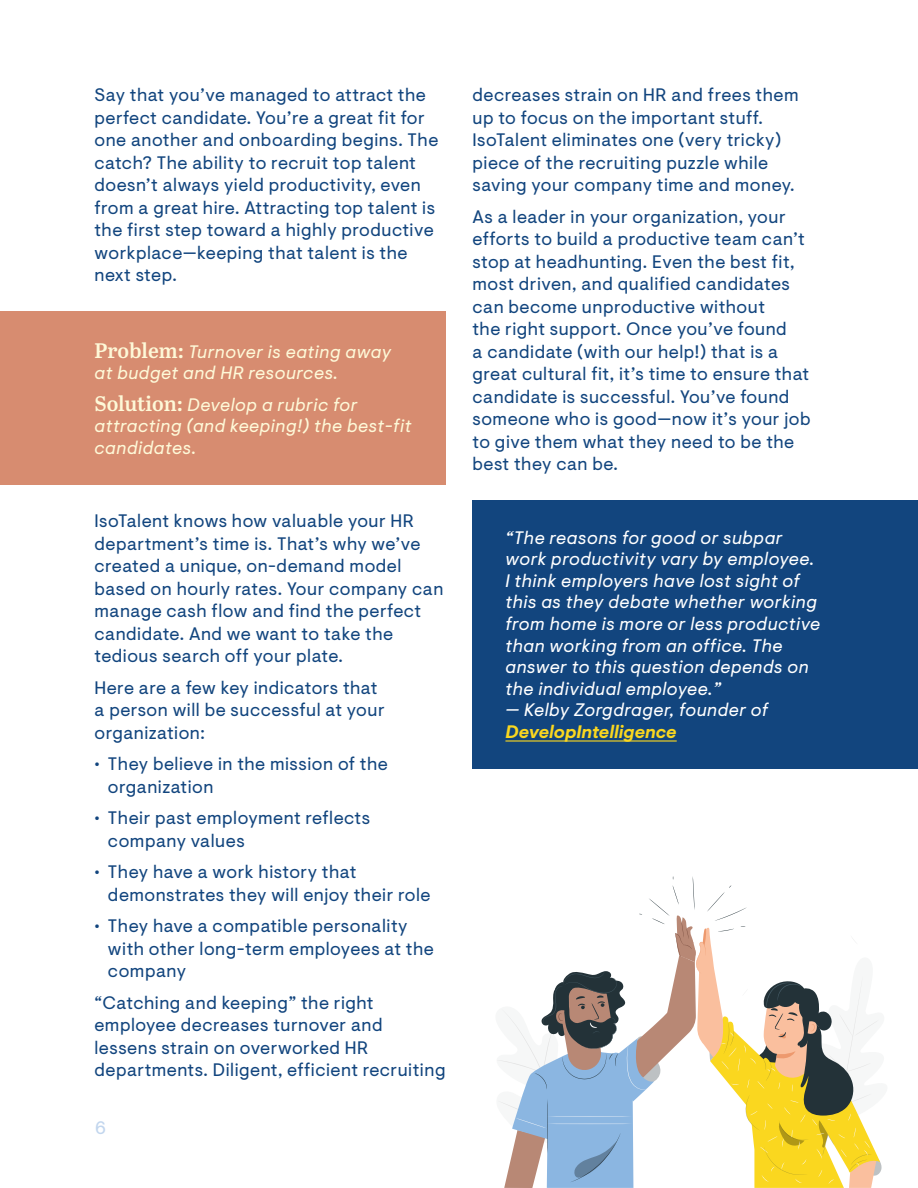
<style>
.page{position:relative;width:918px;height:1188px;background:#fff}
.page>*{position:absolute;margin:0;border:0;box-sizing:border-box;transform-origin:0 0}
.t1{font:18px/22.5px "Visuelt Pro";letter-spacing:.03em;color:#12457e}
.t2{font:italic 18px/21.6px "Visuelt Pro";letter-spacing:.03em;color:#fff}
.t3{font:italic 18px/21.6px "Visuelt Pro";letter-spacing:.03em;color:#fef9d8}
.t4{font:italic 700 18px "Visuelt Pro";color:#fad71f}
.t5{font:18px "Visuelt Pro";color:#c2d6ee}
.s1{font-family:"Abril Text";font-weight:600;font-style:normal;font-size:21px}
</style>
<div class="page">
<div style="left:0;top:311px;width:446px;height:173px;background:#d78c70"></div>
<div style="left:472px;top:500px;width:446px;height:268px;background:#12457e"></div>
<hr style="left:505px;top:740px;width:172px;height:2px;background:#fad71f">
<svg style="left:497px;top:876px;width:385px;height:312px"></svg>
<p class="t1" style="left:94px;top:84px;width:345px">Say that you’ve managed to attract the perfect candidate. You’re a great fit for one another and onboarding begins. The catch? The ability to recruit top talent doesn’t always yield productivity, even from a great hire. Attracting top talent is the first step toward a highly productive workplace—keeping that talent is the next step.</p>
<p class="t3" style="left:94px;top:341px;width:298px"><span class="s1">Problem:</span> Turnover is eating away at budget and HR resources.</p>
<p class="t3" style="left:94px;top:394px;width:318px"><span class="s1">Solution:</span> Develop a rubric for attracting (and keeping!) the best-fit candidates.</p>
<p class="t1" style="left:94px;top:511px;width:350px">IsoTalent knows how valuable your HR department’s time is. That’s why we’ve created a unique, on-demand model based on hourly rates. Your company can manage cash flow and find the perfect candidate. And we want to take the tedious search off your plate.</p>
<p class="t1" style="left:94px;top:677px;width:292px">Here are a few key indicators that a person will be successful at your organization:</p>
<p class="t1" style="left:108px;top:754px;width:281px;text-indent:-14px">• They believe in the mission of the organization</p>
<p class="t1" style="left:108px;top:808px;width:264px;text-indent:-14px">• Their past employment reflects company values</p>
<p class="t1" style="left:108px;top:862px;width:324px;text-indent:-14px">• They have a work history that demonstrates they will enjoy their role</p>
<p class="t1" style="left:108px;top:916px;width:327px;text-indent:-14px">• They have a compatible personality with other long-term employees at the company</p>
<p class="t1" style="left:94px;top:992px;width:352px">“Catching and keeping” the right employee decreases turnover and lessens strain on overworked HR departments. Diligent, efficient recruiting</p>
<p class="t5" style="left:95px;top:1118px;width:12px">6</p>
<p class="t1" style="left:473px;top:84px;width:328px">decreases strain on HR and frees them up to focus on the important stuff.<br>IsoTalent eliminates one (very tricky) piece of the recruiting puzzle while saving your company time and money.</p>
<p class="t1" style="left:473px;top:206px;width:340px">As a leader in your organization, your efforts to build a productive team can’t stop at headhunting. Even the best fit, most driven, and qualified candidates can become unproductive without<br>the right support. Once you’ve found<br>a candidate (with our help!) that is a great cultural fit, it’s time to ensure that candidate is successful. You’ve found someone who is good—now it’s your job to give them what they need to be the best they can be.</p>
<p class="t2" style="left:505px;top:527px;width:316px">“The reasons for good or subpar work productivity vary by employee.<br>I think employers have lost sight of this as they debate whether working from home is more or less productive than working from an office. The answer to this question depends on the individual employee.”</p>
<p class="t2" style="left:505px;top:700px;width:264px">— Kelby Zorgdrager, founder of</p>
<p class="t4" style="left:505px;top:721px;width:173px">DevelopIntelligence</p>
</div>
